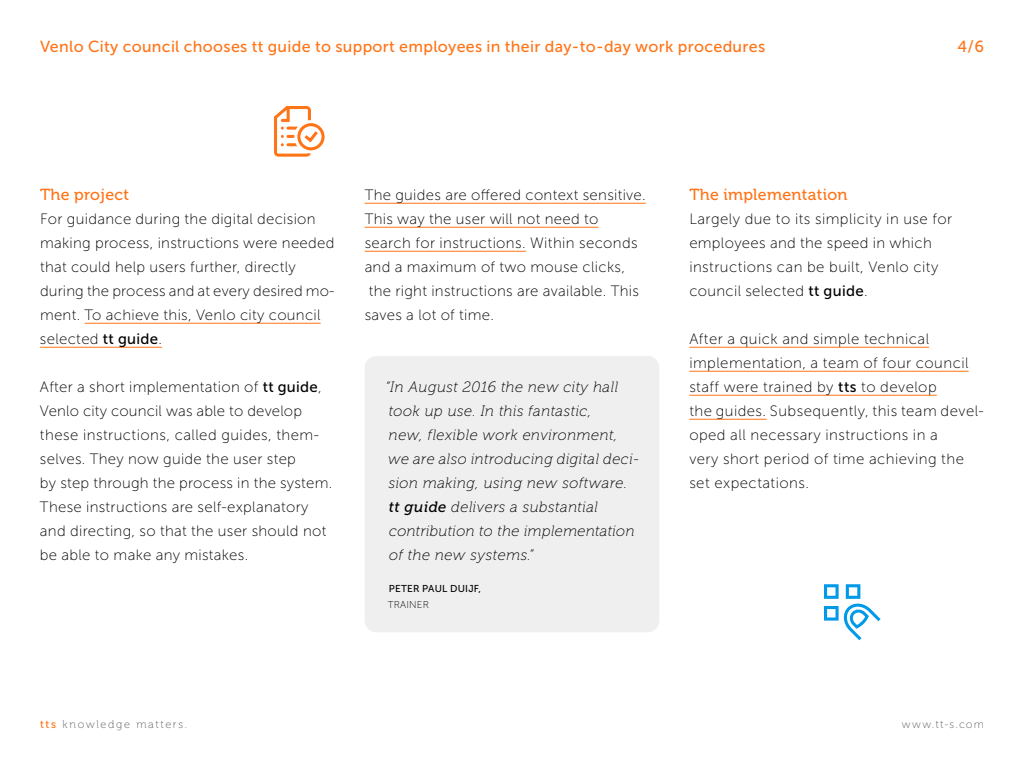
<style>
.page{position:relative;width:1024px;height:768px;background:#fff}
.page>*{position:absolute;margin:0;border:0;box-sizing:border-box;transform-origin:0 0}
.t1{font:16px "Museo Sans 500";letter-spacing:.02em;color:#ff7417}
.t2{font:16px "Museo 500";letter-spacing:.02em;color:#ff7417}
.t3{font:15px/24px "Museo Sans 100";letter-spacing:.02em;color:#000}
.t4{font:italic 15px/24px "Museo 100";letter-spacing:.04em;color:#000}
.t5{font:11px "Museo 100";letter-spacing:.145em;color:#5d5d5d}
.t6{font:11px "Museo Sans 100";letter-spacing:.115em;color:#5d5d5d}
.t7{font:10px "Museo Sans 500";letter-spacing:.02em;color:#000}
.t8{font:10px "Museo Sans 100";letter-spacing:.02em;color:#000}
.s1{font-family:"Museo Sans 500"}
.s2{font-family:"Museo 500"}
.s3{font-family:"Museo 500";color:#ff7417}
</style>
<div class="page">
<hr style="left:85px;top:323px;width:236px;height:1px;background:#ff7417">
<hr style="left:40px;top:347px;width:122px;height:1px;background:#ff7417">
<hr style="left:365px;top:203px;width:281px;height:1px;background:#ff7417">
<hr style="left:365px;top:227px;width:233px;height:1px;background:#ff7417">
<hr style="left:365px;top:251px;width:161px;height:1px;background:#ff7417">
<hr style="left:689px;top:347px;width:240px;height:1px;background:#ff7417">
<hr style="left:689px;top:371px;width:280px;height:1px;background:#ff7417">
<hr style="left:689px;top:395px;width:248px;height:1px;background:#ff7417">
<hr style="left:689px;top:419px;width:78px;height:1px;background:#ff7417">
<svg style="left:824px;top:584px;width:57px;height:56px"></svg>
<svg style="left:274px;top:106px;width:51px;height:51px"></svg>
<div style="left:365px;top:356px;width:294px;height:276px;background:#efefef;border-radius:12px"></div>
<p class="t1" style="left:40px;top:38px;width:727px">Venlo City council chooses tt guide to support employees in their day-to-day work procedures</p>
<p class="t1" style="left:958px;top:38px;width:28px">4/6</p>
<p class="t2" style="left:40px;top:186px;width:91px">The project</p>
<p class="t3" style="left:40px;top:207px;width:296px">For guidance during the digital decision making process, instructions were needed that could help users further, directly during the process and at every desired mo&shy;ment. To achieve this, Venlo city council selected <span class="s1">tt guide</span>.</p>
<p class="t3" style="left:40px;top:375px;width:294px">After a short implementation of <span class="s1">tt guide</span>, Venlo city council was able to develop these instructions, called guides, them&shy;selves. They now guide the user step<br>by step through the process in the system.<br>These instructions are self-explanatory and directing, so that the user should not be able to make any mistakes.</p>
<p class="t3" style="left:365px;top:183px;width:283px">The guides are offered context sensitive.<br>This way the user will not need to search for instructions. Within seconds and a maximum of two mouse clicks, the right instructions are available. This saves a lot of time.</p>
<p class="t2" style="left:689px;top:186px;width:160px">The implementation</p>
<p class="t3" style="left:689px;top:207px;width:264px">Largely due to its simplicity in use for employees and the speed in which instructions can be built, Venlo city council selected <span class="s1">tt guide</span>.</p>
<p class="t3" style="left:689px;top:327px;width:296px">After a quick and simple technical implementation, a team of four council staff were trained by <span class="s1">tts</span> to develop<br>the guides. Subsequently, this team devel&shy;oped all necessary instructions in a<br>very short period of time achieving the set expectations.</p>
<p class="t4" style="left:385px;top:375px;width:256px">“In August 2016 the new city hall took up use. In this fantastic,<br>new, flexible work environment,<br>we are also introducing digital deci&shy;sion making, using new software.<br><span class="s2">tt guide</span> delivers a substantial contribution to the implementation of the new systems.”</p>
<p class="t7" style="left:389px;top:583px;width:94px">PETER PAUL DUIJF,</p>
<p class="t8" style="left:388px;top:600px;width:43px">TRAINER</p>
<p class="t5" style="left:40px;top:718px;width:148px"><span class="s3">tts</span> knowledge matters.</p>
<p class="t6" style="left:902px;top:718px;width:84px">www.tt-s.com</p>
</div>
